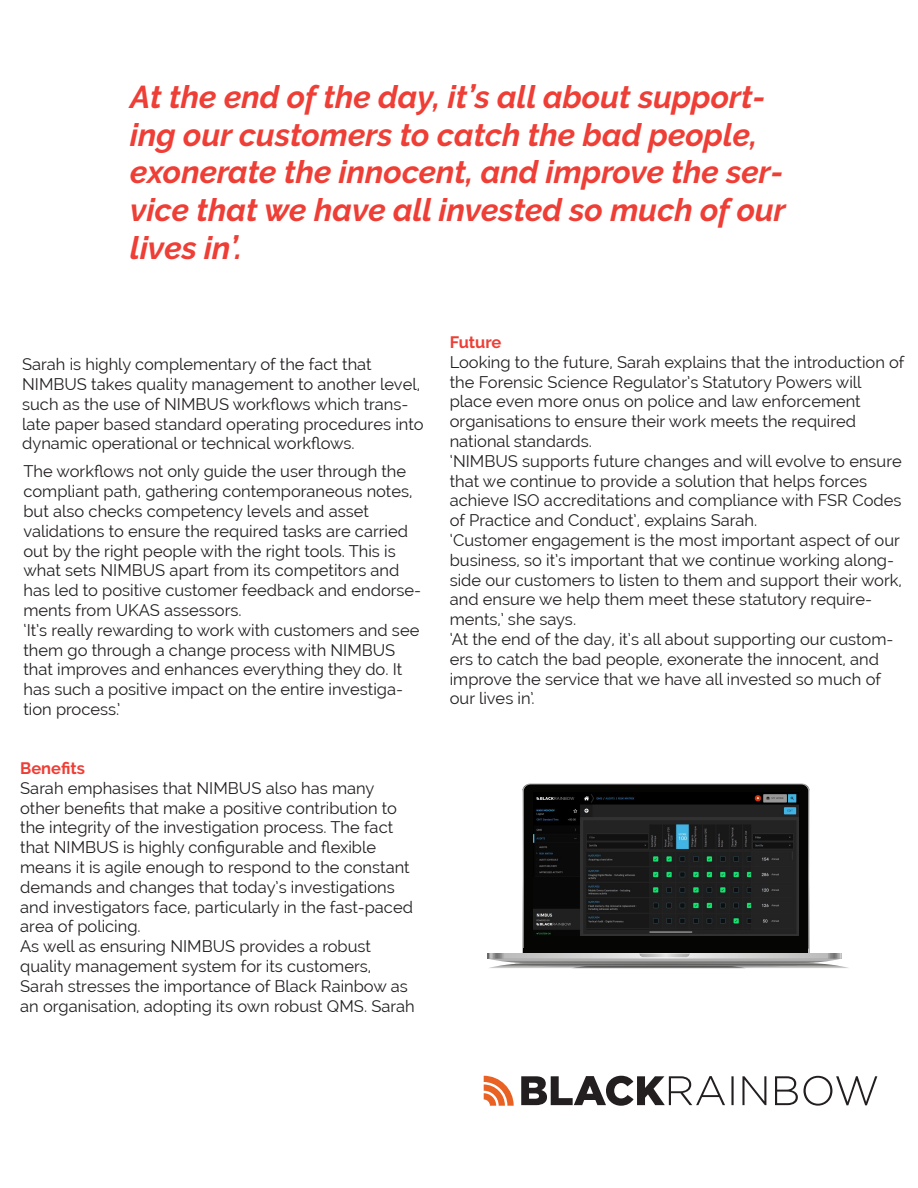
<style>
.page{position:relative;width:918px;height:1188px;background:#fff}
.page>*{position:absolute;margin:0;border:0;box-sizing:border-box;transform-origin:0 0}
.t1{font:italic 700 31.5px/37.8px "Raleway";color:#ee3e35}
.t2{font:16.5px/19.8px "Raleway";color:#231f20}
.t3{font:700 16.5px "Raleway";color:#ee3e35}
</style>
<div class="page">
<svg style="left:521px;top:1076px;width:356px;height:30px"></svg>
<svg style="left:484px;top:1076px;width:30px;height:30px"></svg>
<svg style="left:522px;top:783px;width:288px;height:9px"></svg>
<hr style="left:524px;top:949px;width:284px;height:4px;background:#050504">
<div style="left:524px;top:784px;width:284px;height:165px;background:#050504"></div>
<svg style="left:487px;top:953px;width:361px;height:15px;background:#ababab"></svg>
<img style="left:534px;top:792px;width:265px;height:144px">
<h1 class="t1" style="left:130px;top:78px;width:657px">At the end of the day, it’s all about support&shy;ing our customers to catch the bad people, exonerate the innocent, and improve the ser&shy;vice that we have all invested so much of our lives in’.</h1>
<p class="t2" style="left:22px;top:354px;width:403px">Sarah is highly complementary of the fact that NIMBUS takes quality management to another level, such as the use of NIMBUS workflows which trans&shy;late paper based standard operating procedures into dynamic operational or technical workflows.</p>
<p class="t2" style="left:23px;top:462px;width:399px">The workflows not only guide the user through the compliant path, gathering contemporaneous notes, but also checks competency levels and asset validations to ensure the required tasks are carried out by the right people with the right tools. This is what sets NIMBUS apart from its competitors and has led to positive customer feedback and endorse&shy;ments from UKAS assessors.<br>‘It’s really rewarding to work with customers and see them go through a change process with NIMBUS that improves and enhances everything they do. It has such a positive impact on the entire investiga&shy;tion process.’</p>
<p class="t3" style="left:20px;top:759px;width:66px">Benefits</p>
<p class="t2" style="left:20px;top:778px;width:396px">Sarah emphasises that NIMBUS also has many other benefits that make a positive contribution to the integrity of the investigation process. The fact that NIMBUS is highly configurable and flexible means it is agile enough to respond to the constant demands and changes that today’s investigations and investigators face, particularly in the fast-paced area of policing.<br>As well as ensuring NIMBUS provides a robust quality management system for its customers, Sarah stresses the importance of Black Rainbow as an organisation, adopting its own robust QMS. Sarah</p>
<p class="t3" style="left:450px;top:333px;width:53px">Future</p>
<p class="t2" style="left:450px;top:352px;width:456px">Looking to the future, Sarah explains that the introduction of the Forensic Science Regulator’s Statutory Powers will place even more onus on police and law enforcement organisations to ensure their work meets the required national standards.<br>‘NIMBUS supports future changes and will evolve to ensure that we continue to provide a solution that helps forces achieve ISO accreditations and compliance with FSR Codes of Practice and Conduct’, explains Sarah.<br>‘Customer engagement is the most important aspect of our business, so it’s important that we continue working along&shy;side our customers to listen to them and support their work, and ensure we help them meet these statutory require&shy;ments,’ she says.<br>‘At the end of the day, it’s all about supporting our custom&shy;ers to catch the bad people, exonerate the innocent, and improve the service that we have all invested so much of our lives in’.</p>
</div>
